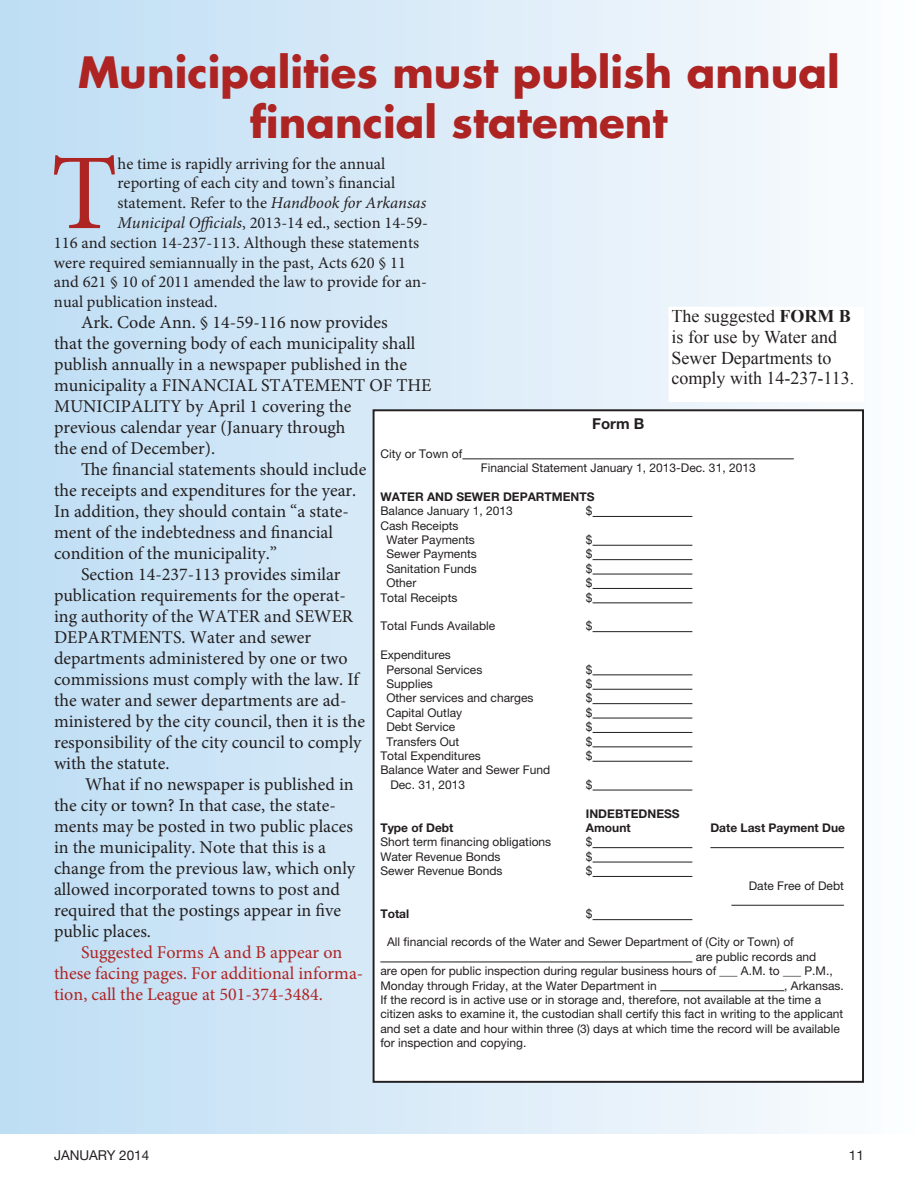
<style>
.page{position:relative;width:918px;height:1188px;background:#fff}
.page>*{position:absolute;margin:0;border:0;box-sizing:border-box;transform-origin:0 0}
.t1{font:107.85px "Minion Pro";color:#ae2423}
.t2{font:700 42px/50.4px "Futura";color:#ae2423;text-align:center}
.t3{font:18px "Minion Pro";color:#231f20}
.t4{font:18px/21px "Minion Pro";color:#ae2423}
.t5{font:18px/20.7px "Times New Roman";color:#231f20}
.t6{font:16.5px "Minion Pro";color:#231f20}
.t7{font:700 15px "Helvetica Neue";color:#231f20}
.t8{font:13.5px "Helvetica Neue";color:#231f20}
.t9{font:12px/14.4px "Helvetica Neue";color:#231f20}
.t10{font:700 12px "Helvetica Neue";color:#231f20}
.s1{font-style:italic}
.s2{font-weight:700}
</style>
<div class="page">
<div style="left:0;top:0;width:918px;height:1134px;background:linear-gradient(to right,#bdddf3,#fcfdfe)"></div>
<div style="left:374px;top:410px;width:489px;height:672px;background:#fff"></div>
<hr style="left:462px;top:459px;width:332px;height:1px;background:#231f20">
<hr style="left:593px;top:516px;width:99px;height:1px;background:#231f20">
<hr style="left:593px;top:545px;width:99px;height:1px;background:#231f20">
<hr style="left:593px;top:559px;width:99px;height:1px;background:#231f20">
<hr style="left:593px;top:574px;width:99px;height:1px;background:#231f20">
<hr style="left:593px;top:588px;width:99px;height:1px;background:#231f20">
<hr style="left:593px;top:603px;width:99px;height:1px;background:#231f20">
<hr style="left:593px;top:631px;width:99px;height:1px;background:#231f20">
<hr style="left:593px;top:675px;width:99px;height:1px;background:#231f20">
<hr style="left:593px;top:689px;width:99px;height:1px;background:#231f20">
<hr style="left:593px;top:703px;width:99px;height:1px;background:#231f20">
<hr style="left:593px;top:718px;width:99px;height:1px;background:#231f20">
<hr style="left:593px;top:732px;width:99px;height:1px;background:#231f20">
<hr style="left:593px;top:747px;width:99px;height:1px;background:#231f20">
<hr style="left:593px;top:761px;width:99px;height:1px;background:#231f20">
<hr style="left:593px;top:790px;width:99px;height:1px;background:#231f20">
<hr style="left:593px;top:847px;width:99px;height:1px;background:#231f20">
<hr style="left:710px;top:847px;width:134px;height:1px;background:#231f20">
<hr style="left:593px;top:862px;width:99px;height:1px;background:#231f20">
<hr style="left:593px;top:876px;width:99px;height:1px;background:#231f20">
<hr style="left:731px;top:905px;width:113px;height:1px;background:#231f20">
<hr style="left:593px;top:919px;width:99px;height:1px;background:#231f20">
<hr style="left:380px;top:962px;width:312px;height:1px;background:#231f20">
<hr style="left:660px;top:990px;width:124px;height:1px;background:#231f20">
<div style="left:373px;top:409px;width:491px;height:674px;border:2px solid #231f20"></div>
<div style="left:670px;top:308px;width:192px;height:92px;background:#fff"></div>
<h2 class="t2" style="left:78px;top:46px;width:763px">Municipalities must publish annual financial statement</h2>
<h1 class="t1" style="left:51px;top:121px;width:68px">T</h1>
<p class="t6" style="left:118px;top:152px;width:269px">he time is rapidly arriving for the annual</p>
<p class="t6" style="left:118px;top:172px;width:279px">reporting of each city and town’s financial</p>
<p class="t6" style="left:118px;top:192px;width:310px">statement. Refer to the <span class="s1">Handbook for Arkansas</span></p>
<p class="t6" style="left:118px;top:212px;width:312px"><span class="s1">Municipal Officials</span>, 2013-14 ed., section 14-59-</p>
<p class="t6" style="left:54px;top:232px;width:367px">116 and section 14-237-113. Although these statements</p>
<p class="t6" style="left:54px;top:251px;width:353px">were required semiannually in the past, Acts 620 § 11</p>
<p class="t6" style="left:54px;top:271px;width:375px">and 621 § 10 of 2011 amended the law to provide for an-</p>
<p class="t6" style="left:54px;top:291px;width:165px">nual publication instead.</p>
<p class="t3" style="left:81px;top:310px;width:308px">Ark. Code Ann. § 14-59-116 now provides</p>
<p class="t3" style="left:54px;top:331px;width:363px">that the governing body of each municipality shall</p>
<p class="t3" style="left:54px;top:352px;width:355px">publish annually in a newspaper published in the</p>
<p class="t3" style="left:54px;top:374px;width:379px">municipality a FINANCIAL STATEMENT OF THE</p>
<p class="t3" style="left:54px;top:395px;width:299px">MUNICIPALITY by April 1 covering the</p>
<p class="t3" style="left:54px;top:416px;width:293px">previous calendar year (January through</p>
<p class="t3" style="left:54px;top:437px;width:163px">the end of December).</p>
<p class="t3" style="left:81px;top:458px;width:287px">The financial statements should include</p>
<p class="t3" style="left:54px;top:479px;width:304px">the receipts and expenditures for the year.</p>
<p class="t3" style="left:54px;top:500px;width:297px">In addition, they should contain “a state-</p>
<p class="t3" style="left:54px;top:521px;width:281px">ment of the indebtedness and financial</p>
<p class="t3" style="left:54px;top:542px;width:225px">condition of the municipality.”</p>
<p class="t3" style="left:81px;top:563px;width:261px">Section 14-237-113 provides similar</p>
<p class="t3" style="left:54px;top:584px;width:293px">publication requirements for the operat-</p>
<p class="t3" style="left:54px;top:605px;width:301px">ing authority of the WATER and SEWER</p>
<p class="t3" style="left:54px;top:626px;width:259px">DEPARTMENTS. Water and sewer</p>
<p class="t3" style="left:54px;top:647px;width:295px">departments administered by one or two</p>
<p class="t3" style="left:54px;top:668px;width:306px">commissions must comply with the law. If</p>
<p class="t3" style="left:54px;top:689px;width:294px">the water and sewer departments are ad-</p>
<p class="t3" style="left:54px;top:710px;width:313px">ministered by the city council, then it is the</p>
<p class="t3" style="left:54px;top:731px;width:309px">responsibility of the city council to comply</p>
<p class="t3" style="left:54px;top:752px;width:117px">with the statute.</p>
<p class="t3" style="left:85px;top:773px;width:270px">What if no newspaper is published in</p>
<p class="t3" style="left:54px;top:794px;width:283px">the city or town? In that case, the state-</p>
<p class="t3" style="left:54px;top:815px;width:301px">ments may be posted in two public places</p>
<p class="t3" style="left:54px;top:836px;width:274px">in the municipality. Note that this is a</p>
<p class="t3" style="left:54px;top:857px;width:303px">change from the previous law, which only</p>
<p class="t3" style="left:54px;top:878px;width:288px">allowed incorporated towns to post and</p>
<p class="t3" style="left:54px;top:899px;width:289px">required that the postings appear in five</p>
<p class="t3" style="left:54px;top:920px;width:99px">public places.</p>
<p class="t4" style="left:54px;top:942px;width:311px;text-indent:27px">Suggested Forms A and B appear on these facing pages. For additional informa&shy;tion, call the League at 501-374-3484.</p>
<p class="t5" style="left:672px;top:306px;width:184px">The suggested <span class="s2">FORM B </span>is for use by Water and<br>Sewer Departments to comply with 14-237-113.</p>
<p class="t7" style="left:592px;top:414px;width:54px">Form B</p>
<p class="t9" style="left:380px;top:446px;width:83px">City or Town of</p>
<p class="t9" style="left:481px;top:460px;width:276px">Financial Statement January 1, 2013-Dec. 31, 2013</p>
<p class="t10" style="left:380px;top:489px;width:216px">WATER AND SEWER DEPARTMENTS</p>
<p class="t9" style="left:380px;top:504px;width:134px">Balance January 1, 2013</p>
<p class="t9" style="left:586px;top:504px;width:8px">$</p>
<p class="t9" style="left:386px;top:518px;width:90px;text-indent:-6px">Cash Receipts<br>Water Payments</p>
<p class="t9" style="left:586px;top:532px;width:8px">$</p>
<p class="t9" style="left:386px;top:547px;width:92px">Sewer Payments</p>
<p class="t9" style="left:586px;top:547px;width:8px">$</p>
<p class="t9" style="left:386px;top:561px;width:92px">Sanitation Funds</p>
<p class="t9" style="left:586px;top:561px;width:8px">$</p>
<p class="t9" style="left:386px;top:576px;width:32px">Other</p>
<p class="t9" style="left:586px;top:576px;width:8px">$</p>
<p class="t9" style="left:380px;top:590px;width:79px">Total Receipts</p>
<p class="t9" style="left:586px;top:590px;width:8px">$</p>
<p class="t9" style="left:380px;top:619px;width:116px">Total Funds Available</p>
<p class="t9" style="left:586px;top:619px;width:8px">$</p>
<p class="t9" style="left:386px;top:648px;width:97px;text-indent:-6px">Expenditures<br>Personal Services</p>
<p class="t9" style="left:586px;top:662px;width:8px">$</p>
<p class="t9" style="left:386px;top:676px;width:48px">Supplies</p>
<p class="t9" style="left:586px;top:676px;width:8px">$</p>
<p class="t9" style="left:386px;top:691px;width:149px">Other services and charges</p>
<p class="t9" style="left:586px;top:691px;width:8px">$</p>
<p class="t9" style="left:386px;top:705px;width:77px">Capital Outlay</p>
<p class="t9" style="left:586px;top:705px;width:8px">$</p>
<p class="t9" style="left:386px;top:720px;width:70px">Debt Service</p>
<p class="t9" style="left:586px;top:720px;width:8px">$</p>
<p class="t9" style="left:386px;top:734px;width:74px">Transfers Out</p>
<p class="t9" style="left:586px;top:734px;width:8px">$</p>
<p class="t9" style="left:380px;top:748px;width:102px">Total Expenditures</p>
<p class="t9" style="left:586px;top:748px;width:8px">$</p>
<p class="t9" style="left:390px;top:763px;width:161px;text-indent:-10px">Balance Water and Sewer Fund<br>Dec. 31, 2013</p>
<p class="t9" style="left:586px;top:777px;width:8px">$</p>
<p class="t10" style="left:586px;top:806px;width:95px">INDEBTEDNESS</p>
<p class="t10" style="left:380px;top:820px;width:75px">Type of Debt</p>
<p class="t10" style="left:586px;top:820px;width:46px">Amount</p>
<p class="t10" style="left:710px;top:820px;width:136px">Date Last Payment Due</p>
<p class="t9" style="left:380px;top:835px;width:172px">Short term financing obligations</p>
<p class="t9" style="left:586px;top:835px;width:8px">$</p>
<p class="t9" style="left:380px;top:849px;width:122px">Water Revenue Bonds</p>
<p class="t9" style="left:586px;top:849px;width:8px">$</p>
<p class="t9" style="left:380px;top:864px;width:124px">Sewer Revenue Bonds</p>
<p class="t9" style="left:586px;top:864px;width:8px">$</p>
<p class="t9" style="left:749px;top:878px;width:97px">Date Free of Debt</p>
<p class="t10" style="left:380px;top:907px;width:30px">Total</p>
<p class="t9" style="left:586px;top:907px;width:8px">$</p>
<p class="t9" style="left:387px;top:935px;width:408px">All financial records of the Water and Sewer Department of (City or Town) of</p>
<p class="t9" style="left:696px;top:949px;width:122px">are public records and</p>
<p class="t9" style="left:380px;top:963px;width:454px">are open for public inspection during regular business hours of ___ A.M. to ___ P.M.,</p>
<p class="t9" style="left:380px;top:978px;width:278px">Monday through Friday, at the Water Department in</p>
<p class="t9" style="left:380px;top:978px;width:465px;text-indent:404px">, Arkansas.<br>If the record is in active use or in storage and, therefore, not available at the time a citizen asks to examine it, the custodian shall certify this fact in writing to the applicant and set a date and hour within three (3) days at which time the record will be available for inspection and copying.</p>
<p class="t8" style="left:54px;top:1148px;width:97px">JANUARY 2014</p>
<p class="t8" style="left:849px;top:1148px;width:17px">11</p>
</div>
